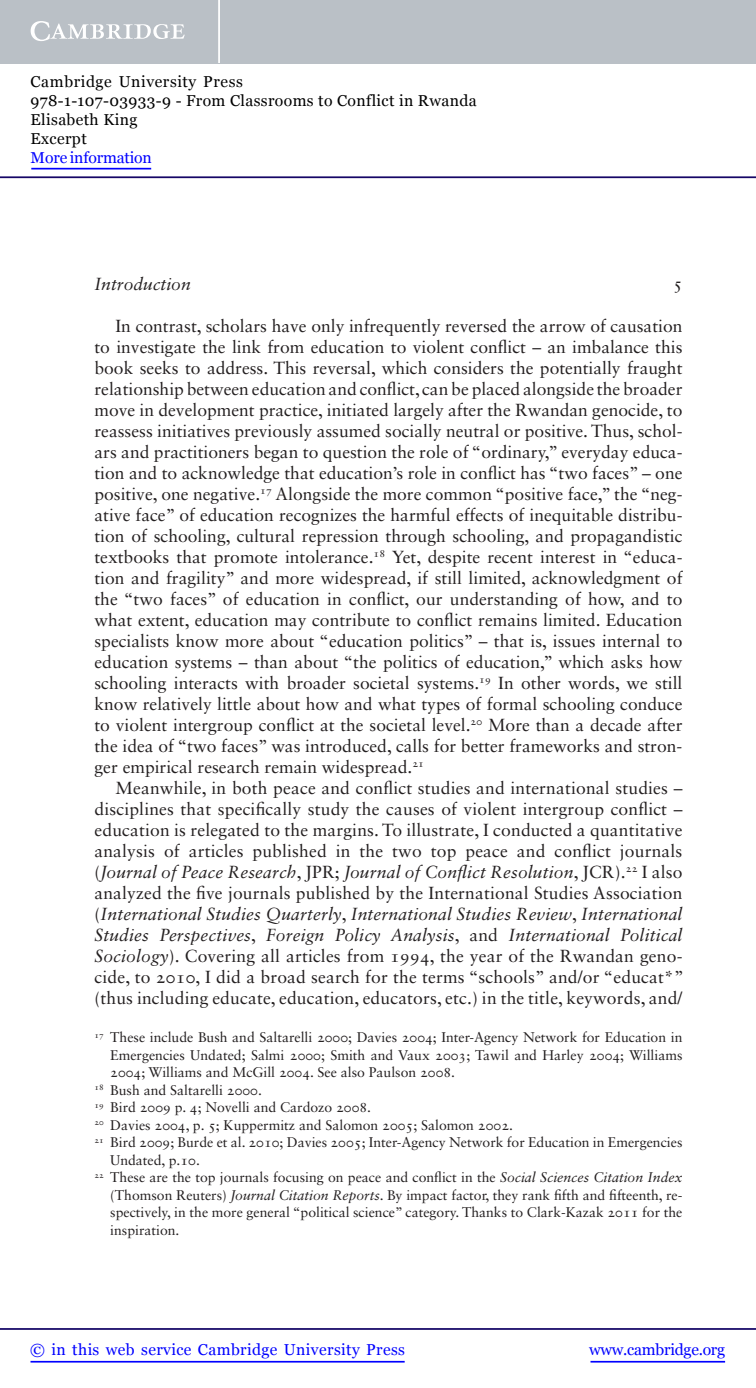
<style>
.page{position:relative;width:756px;height:1388px;background:#fff}
.page>*{position:absolute;margin:0;border:0;box-sizing:border-box;transform-origin:0 0}
.t1{font:17.5px/21px "Sabon LT Std";letter-spacing:.005em;color:#231f20;text-align:justify}
.t2{font:italic 17.5px "Sabon LT Std";color:#231f20}
.t3{font:16.62px "Sabon LT Std";color:#231f20}
.t4{font:15.75px/18.9px "Georgia";letter-spacing:.025em;color:#000}
.t5{font:15.75px "Georgia";letter-spacing:.025em;color:#00f}
.t6{font:15.75px "Georgia";letter-spacing:-.015em;color:#00f}
.t7{font:15.75px "Georgia";letter-spacing:-.01em;color:#00f}
.t8{font:14px "Sabon LT Std";color:#231f20}
.s1{font-style:italic}
</style>
<div class="page">
<hr style="left:591px;top:1361px;width:134px;height:1px;background:#00f">
<hr style="left:0;top:1328px;width:756px;height:2px;background:#150666">
<hr style="left:31px;top:1361px;width:374px;height:1px;background:#00f">
<div style="left:0;top:0;width:756px;height:63px;background:#bac0c6"></div>
<svg style="left:31px;top:21px;width:154px;height:20px"></svg>
<hr style="left:218px;top:0;width:2px;height:63px;background:#fff">
<hr style="left:0;top:176px;width:756px;height:2px;background:#150666">
<hr style="left:31px;top:168px;width:120px;height:1px;background:#00f">
<p class="t4" style="left:31px;top:72px;width:448px">Cambridge University Press<br>978-1-107-03933-9 - From Classrooms to Conflict in Rwanda<br>Elisabeth King<br>Excerpt</p>
<p class="t7" style="left:31px;top:148px;width:123px">More information</p>
<p class="t2" style="left:94px;top:276px;width:98px">Introduction</p>
<p class="t3" style="left:673px;top:277px;width:11px">5</p>
<p class="t1" style="left:94px;top:317px;width:590px;text-indent:21px">In contrast, scholars have only infrequently reversed the arrow of causation to investigate the link from education to violent conflict – an imbalance this book seeks to address. This reversal, which considers the potentially fraught relationship between education and conflict, can be placed alongside the broader move in development practice, initiated largely after the Rwandan genocide, to reassess initiatives previously assumed socially neutral or positive. Thus, schol&shy;ars and practitioners began to question the role of “ordinary,” everyday educa&shy;tion and to acknowledge that education’s role in conflict has “two faces” – one positive, one negative. <sup>17</sup> Alongside the more common “positive face,” the “neg&shy;ative face” of education recognizes the harmful effects of inequitable distribu&shy;tion of schooling, cultural repression through schooling, and propagandistic textbooks that promote intolerance. <sup>18</sup> Yet, despite recent interest in “educa&shy;tion and fragility” and more widespread, if still limited, acknowledgment of the “two faces” of education in conflict, our understanding of how, and to what extent, education may contribute to conflict remains limited. Education specialists know more about “education politics” – that is, issues internal to education systems – than about “the politics of education,” which asks how schooling interacts with broader societal systems. <sup>19</sup> In other words, we still know relatively little about how and what types of formal schooling conduce to violent intergroup conflict at the societal level. <sup>20</sup> More than a decade after the idea of “two faces” was introduced, calls for better frameworks and stron&shy;ger empirical research remain widespread. <sup>21</sup></p>
<p class="t1" style="left:94px;top:779px;width:591px;text-indent:21px">Meanwhile, in both peace and conflict studies and international studies – disciplines that specifically study the causes of violent intergroup conflict – education is relegated to the margins. To illustrate, I conducted a quantitative analysis of articles published in the two top peace and conflict journals ( <span class="s1">Journal of Peace Research</span>, JPR; <span class="s1">Journal of Conflict Resolution</span>, JCR). <sup>22</sup> I also analyzed the five journals published by the International Studies Association ( <span class="s1">International Studies Quarterly</span>, <span class="s1">International Studies Review</span>, <span class="s1">International Studies Perspectives</span>, <span class="s1">Foreign Policy Analysis</span>, and <span class="s1">International Political Sociology</span>). Covering all articles from 1994, the year of the Rwandan geno&shy;cide, to 2010, I did a broad search for the terms “schools” and/or “educat*” (thus including educate, education, educators, etc.) in the title, keywords, and/</p>
<p class="t8" style="left:94px;top:1032px;width:590px"><sup>17</sup> These include Bush and Saltarelli 2000 ; Davies 2004 ; Inter-Agency Network for Education in</p>
<p class="t8" style="left:110px;top:1049px;width:574px">Emergencies Undated; Salmi 2000 ; Smith and Vaux 2003 ; Tawil and Harley 2004 ; Williams</p>
<p class="t8" style="left:110px;top:1067px;width:346px">2004 ; Williams and McGill 2004 . See also Paulson 2008 .</p>
<p class="t8" style="left:94px;top:1084px;width:169px"><sup>18</sup> Bush and Saltarelli 2000 .</p>
<p class="t8" style="left:94px;top:1102px;width:278px"><sup>19</sup> Bird 2009 p. 4; Novelli and Cardozo 2008 .</p>
<p class="t8" style="left:94px;top:1119px;width:420px"><sup>20</sup> Davies 2004 , p. 5; Kuppermitz and Salomon 2005 ; Salomon 2002 .</p>
<p class="t8" style="left:94px;top:1137px;width:590px"><sup>21</sup> Bird 2009 ; Burde et al. 2010 ; Davies 2005 ; Inter-Agency Network for Education in Emergencies</p>
<p class="t8" style="left:110px;top:1154px;width:91px">Undated, p.10.</p>
<p class="t8" style="left:94px;top:1172px;width:590px"><sup>22</sup> These are the top journals focusing on peace and conflict in the <span class="s1">Social Sciences Citation Index</span></p>
<p class="t8" style="left:110px;top:1189px;width:574px">(Thomson Reuters) <span class="s1">Journal Citation Reports</span>. By impact factor, they rank fifth and fifteenth, re-</p>
<p class="t8" style="left:110px;top:1207px;width:574px">spectively, in the more general “political science” category. Thanks to Clark-Kazak 2011 for the</p>
<p class="t8" style="left:110px;top:1224px;width:71px">inspiration.</p>
<p class="t5" style="left:30px;top:1340px;width:376px">© in this web service Cambridge University Press</p>
<p class="t6" style="left:589px;top:1340px;width:137px">www.cambridge.org</p>
</div>
